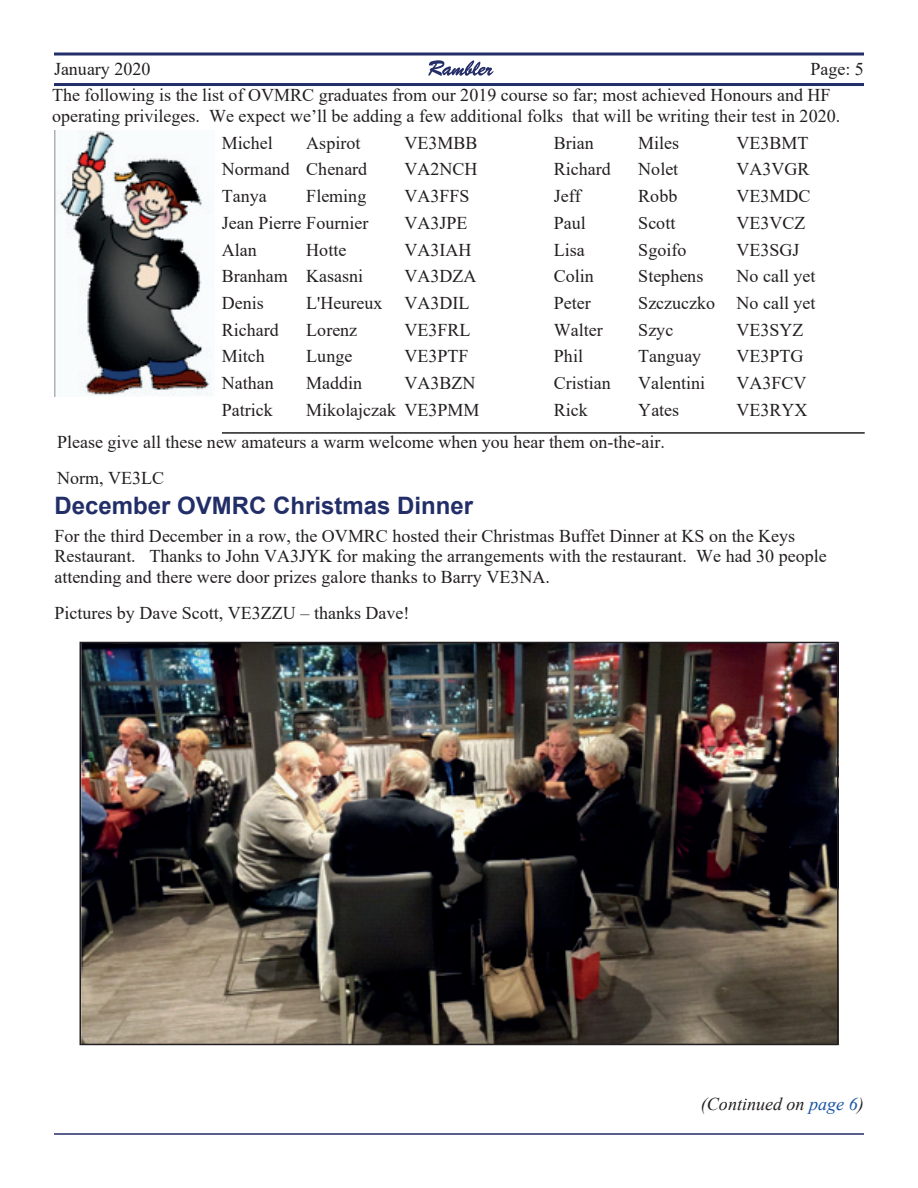
<style>
.page{position:relative;width:918px;height:1188px;background:#fff}
.page>*{position:absolute;margin:0;border:0;box-sizing:border-box;transform-origin:0 0}
.t1{font:700 24px "Arial";color:#222e68}
.t2{font:18px/20.7px "Times New Roman";color:#231f20}
.t3{font:italic 18px "Times New Roman";color:#231f20}
.s1{color:#1853a4}
</style>
<div class="page">
<svg style="left:54px;top:52px;width:810px;height:4px;background:#59628d"></svg>
<hr style="left:54px;top:83px;width:810px;height:3px;background:#222e68">
<svg style="left:428px;top:60px;width:65px;height:16px"></svg>
<hr style="left:54px;top:1133px;width:810px;height:2px;background:#242d67">
<img style="left:55px;top:131px;width:157px;height:265px">
<hr style="left:222px;top:432px;width:643px;height:2px;background:#231f20">
<img style="left:83px;top:645px;width:752px;height:397px">
<div style="left:80px;top:642px;width:758px;height:403px;border:2px solid #231f20"></div>
<p class="t2" style="left:54px;top:61px;width:98px">January 2020</p>
<p class="t2" style="left:52px;top:58px;width:813px;line-height:25.8px;text-indent:758px">Page: 5<br>The following is the list of OVMRC graduates from our 2019 course so far; most achieved Honours and HF</p>
<p class="t2" style="left:222px;top:104px;width:620px;line-height:27px;text-indent:-170px">operating privileges. We expect we’ll be adding a few additional folks that will be writing their test in 2020.<br>Michel</p>
<p class="t2" style="left:306px;top:134px;width:56px">Aspirot</p>
<p class="t2" style="left:405px;top:134px;width:75px">VE3MBB</p>
<p class="t2" style="left:222px;top:161px;width:147px">Normand Chenard</p>
<p class="t2" style="left:405px;top:161px;width:75px">VA2NCH</p>
<p class="t2" style="left:222px;top:188px;width:46px">Tanya</p>
<p class="t2" style="left:306px;top:188px;width:62px">Fleming</p>
<p class="t2" style="left:405px;top:188px;width:67px">VA3FFS</p>
<p class="t2" style="left:222px;top:214px;width:148px">Jean Pierre Fournier</p>
<p class="t2" style="left:405px;top:214px;width:65px">VA3JPE</p>
<p class="t2" style="left:222px;top:241px;width:36px">Alan</p>
<p class="t2" style="left:306px;top:241px;width:42px">Hotte</p>
<p class="t2" style="left:405px;top:241px;width:69px">VA3IAH</p>
<p class="t2" style="left:222px;top:268px;width:143px">Branham Kasasni</p>
<p class="t2" style="left:405px;top:268px;width:74px">VA3DZA</p>
<p class="t2" style="left:222px;top:294px;width:43px">Denis</p>
<p class="t2" style="left:306px;top:294px;width:165px">L'Heureux VA3DIL</p>
<p class="t2" style="left:222px;top:321px;width:58px">Richard</p>
<p class="t2" style="left:306px;top:321px;width:52px">Lorenz</p>
<p class="t2" style="left:405px;top:321px;width:68px">VE3FRL</p>
<p class="t2" style="left:222px;top:348px;width:44px">Mitch</p>
<p class="t2" style="left:306px;top:348px;width:48px">Lunge</p>
<p class="t2" style="left:405px;top:348px;width:66px">VE3PTF</p>
<p class="t2" style="left:222px;top:374px;width:53px">Nathan</p>
<p class="t2" style="left:306px;top:374px;width:57px">Maddin</p>
<p class="t2" style="left:405px;top:374px;width:73px">VA3BZN</p>
<p class="t2" style="left:222px;top:401px;width:52px">Patrick</p>
<p class="t2" style="left:306px;top:401px;width:175px">Mikolajczak VE3PMM</p>
<p class="t2" style="left:554px;top:134px;width:41px">Brian</p>
<p class="t2" style="left:638px;top:134px;width:42px">Miles</p>
<p class="t2" style="left:737px;top:134px;width:74px">VE3BMT</p>
<p class="t2" style="left:554px;top:161px;width:58px">Richard</p>
<p class="t2" style="left:638px;top:161px;width:41px">Nolet</p>
<p class="t2" style="left:737px;top:161px;width:75px">VA3VGR</p>
<p class="t2" style="left:554px;top:188px;width:28px">Jeff</p>
<p class="t2" style="left:638px;top:188px;width:41px">Robb</p>
<p class="t2" style="left:737px;top:188px;width:76px">VE3MDC</p>
<p class="t2" style="left:554px;top:214px;width:34px">Paul</p>
<p class="t2" style="left:638px;top:214px;width:39px">Scott</p>
<p class="t2" style="left:737px;top:214px;width:71px">VE3VCZ</p>
<p class="t2" style="left:554px;top:241px;width:32px">Lisa</p>
<p class="t2" style="left:638px;top:241px;width:50px">Sgoifo</p>
<p class="t2" style="left:737px;top:241px;width:65px">VE3SGJ</p>
<p class="t2" style="left:554px;top:268px;width:42px">Colin</p>
<p class="t2" style="left:638px;top:268px;width:67px">Stephens</p>
<p class="t2" style="left:737px;top:268px;width:80px">No call yet</p>
<p class="t2" style="left:554px;top:294px;width:38px">Peter</p>
<p class="t2" style="left:638px;top:294px;width:179px">Szczuczko No call yet</p>
<p class="t2" style="left:554px;top:321px;width:50px">Walter</p>
<p class="t2" style="left:638px;top:321px;width:37px">Szyc</p>
<p class="t2" style="left:737px;top:321px;width:69px">VE3SYZ</p>
<p class="t2" style="left:554px;top:348px;width:31px">Phil</p>
<p class="t2" style="left:638px;top:348px;width:64px">Tanguay</p>
<p class="t2" style="left:737px;top:348px;width:69px">VE3PTG</p>
<p class="t2" style="left:554px;top:374px;width:58px">Cristian</p>
<p class="t2" style="left:638px;top:374px;width:68px">Valentini</p>
<p class="t2" style="left:737px;top:374px;width:72px">VA3FCV</p>
<p class="t2" style="left:554px;top:401px;width:35px">Rick</p>
<p class="t2" style="left:638px;top:401px;width:42px">Yates</p>
<p class="t2" style="left:737px;top:401px;width:73px">VE3RYX</p>
<p class="t2" style="left:57px;top:426px;width:609px;line-height:35.7px">Please give all these new amateurs a warm welcome when you hear them on-the-air.<br>Norm, VE3LC</p>
<h1 class="t1" style="left:54px;top:496px;width:420px">December OVMRC Christmas Dinner</h1>
<p class="t2" style="left:54px;top:527px;width:774px">For the third December in a row, the OVMRC hosted their Christmas Buffet Dinner at KS on the Keys<br>Restaurant. Thanks to John VA3JYK for making the arrangements with the restaurant. We had 30 people attending and there were door prizes galore thanks to Barry VE3NA.</p>
<p class="t2" style="left:54px;top:604px;width:357px">Pictures by Dave Scott, VE3ZZU – thanks Dave!</p>
<p class="t3" style="left:701px;top:1097px;width:164px">(Continued on <span class="s1">page 6</span>)</p>
</div>
